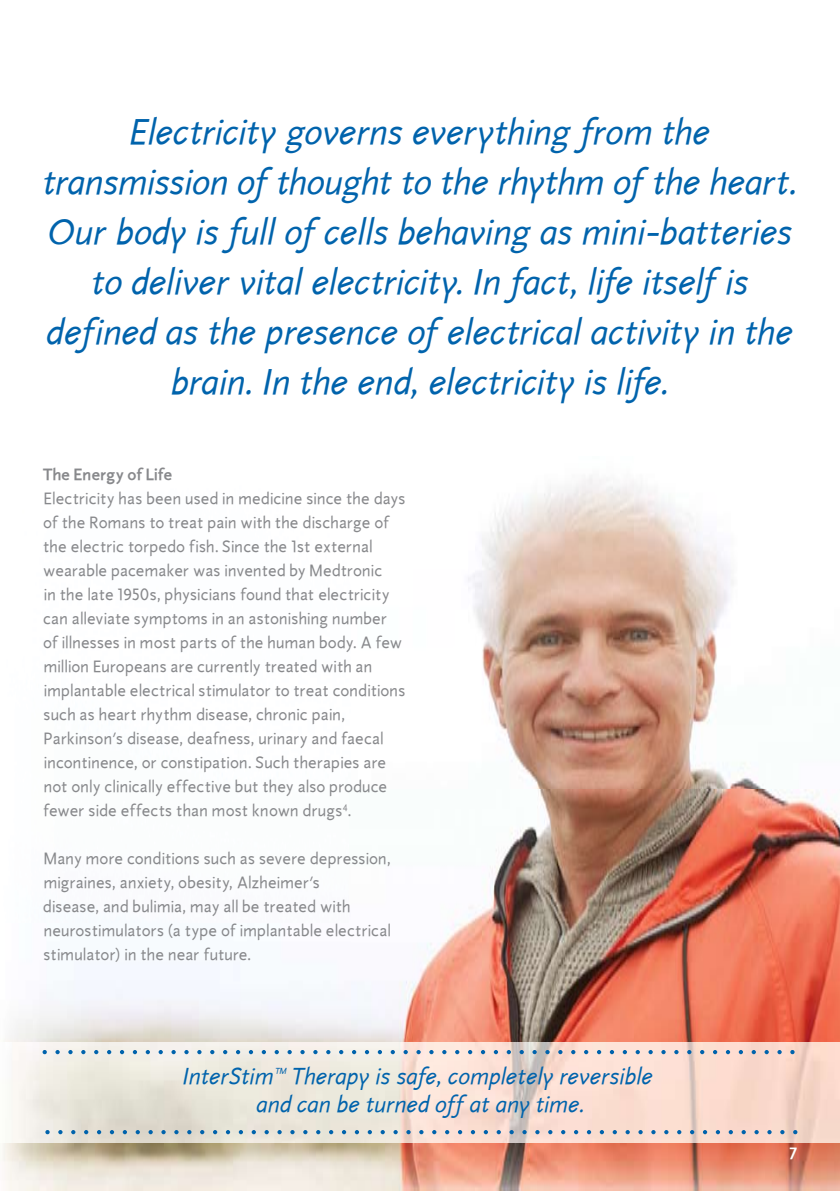
<style>
.page{position:relative;width:840px;height:1191px;background:#fff}
.page>*{position:absolute;margin:0;border:0;box-sizing:border-box;transform-origin:0 0}
.t1{font:italic 37.2px/50px "Full Life Sans";letter-spacing:-.01em;color:#0063ac;text-align:center}
.t2{font:italic 24px/28px "Full Life Sans";letter-spacing:-.005em;color:#0063ac;text-align:center}
.t3{font:17px/24px "Full Life Sans";letter-spacing:.005em;color:#88898c}
.t4{font:700 17px "Full Life Sans";letter-spacing:.01em;color:#88898c}
.t5{font:700 17px "Full Life Sans";color:#fff}
</style>
<div class="page">
<img style="left:4px;top:477px;width:835px;height:565px">
<img style="left:2px;top:1142px;width:837px;height:49px">
<img style="left:11px;top:1042px;width:828px;height:100px">
<svg style="left:43px;top:1050px;width:751px;height:4px;background:#b3c2d0"></svg>
<svg style="left:45px;top:1130px;width:752px;height:4px;background:#afbcc7"></svg>
<p class="t1" style="left:43px;top:107px;width:755px">Electricity governs everything from the transmission of thought to the rhythm of the heart.<br>Our body is full of cells behaving as mini-batteries to deliver vital electricity. In fact, life itself is defined as the presence of electrical activity in the brain. In the end, electricity is life.</p>
<p class="t4" style="left:43px;top:465px;width:131px">The Energy of Life</p>
<p class="t3" style="left:43px;top:487px;width:364px">Electricity has been used in medicine since the days of the Romans to treat pain with the discharge of the electric torpedo fish. Since the 1st external wearable pacemaker was invented by Medtronic<br>in the late 1950s, physicians found that electricity can alleviate symptoms in an astonishing number of illnesses in most parts of the human body. A few million Europeans are currently treated with an implantable electrical stimulator to treat conditions such as heart rhythm disease, chronic pain, Parkinson’s disease, deafness, urinary and faecal incontinence, or constipation. Such therapies are not only clinically effective but they also produce fewer side effects than most known drugs<sup>4</sup>.</p>
<p class="t3" style="left:43px;top:847px;width:349px">Many more conditions such as severe depression, migraines, anxiety, obesity, Alzheimer’s<br>disease, and bulimia, may all be treated with neurostimulators (a type of implantable electrical stimulator) in the near future.</p>
<h2 class="t2" style="left:182px;top:1062px;width:472px">InterStim™ Therapy is safe, completely reversible and can be turned off at any time.</h2>
<p class="t5" style="left:788px;top:1144px;width:10px">7</p>
</div>
